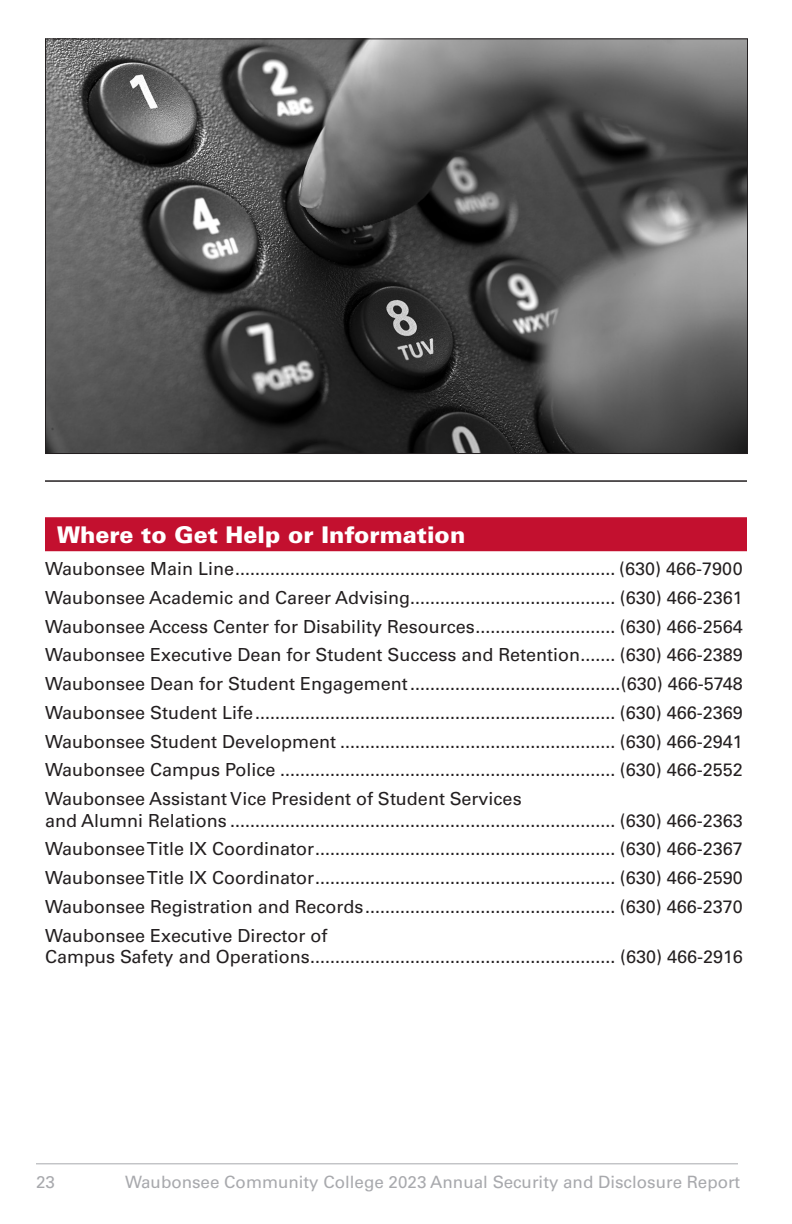
<style>
.page{position:relative;width:792px;height:1224px;background:#fff}
.page>*{position:absolute;margin:0;border:0;box-sizing:border-box;transform-origin:0 0}
.Blocked_Subhead__red{font:900 23px "Univers LT Std";color:#fff}
.Help_Directory{font:18px/21.6px "Univers LT Std";color:#231f20}
.t1{font:17px "Univers LT Std";color:#a8a9ad}
</style>
<div class="page">
<hr style="left:36px;top:1163px;width:702px;height:1px;background:#a8a9ad">
<hr style="left:45px;top:480px;width:702px;height:2px;background:#231f20">
<div style="left:45px;top:517px;width:702px;height:34px;background:#c3102f"></div>
<img style="left:47px;top:40px;width:699px;height:412px">
<p class="Blocked_Subhead__red" style="left:57px;top:521px;width:410px">Where to Get Help or Information</p>
<p class="Help_Directory" style="left:45px;top:558px;width:700px">Waubonsee Main Line............................................................................ (630) 466-7900</p>
<p class="Help_Directory" style="left:45px;top:587px;width:700px">Waubonsee Academic and Career Advising......................................... (630) 466-2361</p>
<p class="Help_Directory" style="left:45px;top:616px;width:700px">Waubonsee Access Center for Disability Resources............................ (630) 466-2564</p>
<p class="Help_Directory" style="left:45px;top:644px;width:700px">Waubonsee Executive Dean for Student Success and Retention....... (630) 466-2389</p>
<p class="Help_Directory" style="left:45px;top:673px;width:700px">Waubonsee Dean for Student Engagement..........................................(630) 466-5748</p>
<p class="Help_Directory" style="left:45px;top:702px;width:700px">Waubonsee Student Life........................................................................ (630) 466-2369</p>
<p class="Help_Directory" style="left:45px;top:731px;width:700px">Waubonsee Student Development ....................................................... (630) 466-2941</p>
<p class="Help_Directory" style="left:45px;top:759px;width:700px">Waubonsee Campus Police ................................................................... (630) 466-2552</p>
<p class="Help_Directory" style="left:45px;top:788px;width:700px">Waubonsee Assistant Vice President of Student Services<br>and Alumni Relations ............................................................................. (630) 466-2363</p>
<p class="Help_Directory" style="left:45px;top:838px;width:700px">Waubonsee Title IX Coordinator............................................................ (630) 466-2367</p>
<p class="Help_Directory" style="left:45px;top:867px;width:700px">Waubonsee Title IX Coordinator............................................................ (630) 466-2590</p>
<p class="Help_Directory" style="left:45px;top:896px;width:700px">Waubonsee Registration and Records.................................................. (630) 466-2370</p>
<p class="Help_Directory" style="left:45px;top:925px;width:700px">Waubonsee Executive Director of<br>Campus Safety and Operations............................................................. (630) 466-2916</p>
<p class="t1" style="left:36px;top:1172px;width:20px">23</p>
<p class="t1" style="left:125px;top:1172px;width:616px">Waubonsee Community College 2023 Annual Security and Disclosure Report</p>
</div>
